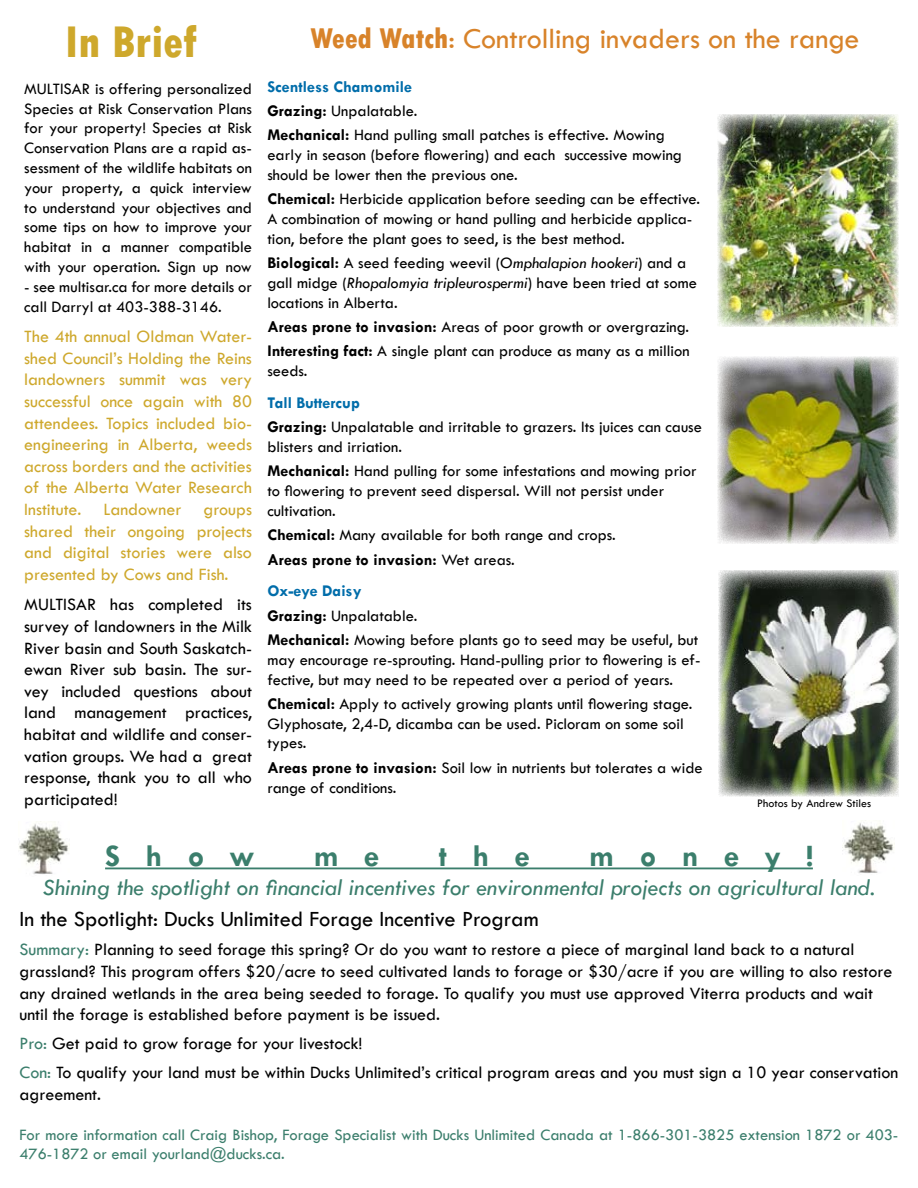
<style>
.page{position:relative;width:918px;height:1188px;background:#fff}
.page>*{position:absolute;margin:0;border:0;box-sizing:border-box;transform-origin:0 0}
.t1{font:800 condensed 46.5px "Tw Cen";color:#cea82c}
.t2{font:700 31.5px "Tw Cen";letter-spacing:.81em;color:#3b7e6c}
.t3{font:30px "Tw Cen";color:#d8832a}
.t4{font:italic 24px "Tw Cen";color:#3b7e6c}
.t5{font:22.5px "Tw Cen";color:#000}
.t6{font:18px/21.6px "Tw Cen";color:#000}
.t7{font:18px/21.6px "Tw Cen";color:#cea82c;text-align:justify}
.t8{font:16.5px/19.8px "Tw Cen";color:#000}
.t9{font:16.5px/19.8px "Tw Cen";color:#3b7e6c}
.t10{font:12px "Tw Cen";color:#000}
.s1{font-weight:800;font-stretch:condensed}
.s2{font-weight:700;color:#006daa}
.s3{font-weight:700}
.s4{font-style:italic}
.s5{color:#3b7e6c}
</style>
<div class="page">
<hr style="left:105px;top:868px;width:708px;height:1px;background:#3b7e6c">
<img style="left:18px;top:821px;width:52px;height:53px">
<img style="left:843px;top:820px;width:51px;height:53px">
<img style="left:718px;top:114px;width:180px;height:212px">
<img style="left:718px;top:357px;width:181px;height:186px">
<img style="left:719px;top:570px;width:180px;height:226px">
<h1 class="t1" style="left:65px;top:15px;width:133px">In Brief</h1>
<h3 class="t3" style="left:310px;top:20px;width:551px"><span class="s1">Weed Watch</span>: Controlling invaders on the range</h3>
<p class="t8" style="left:267px;top:74px;width:399px;line-height:24.3px"><span class="s2">Scentless Chamomile<br></span><span class="s3">Grazing:</span> Unpalatable.<br><span class="s3">Mechanical:</span> Hand pulling small patches is effective. Mowing</p>
<p class="t8" style="left:267px;top:145px;width:416px">early in season (before flowering) and each successive mowing should be lower then the previous one.</p>
<p class="t8" style="left:267px;top:189px;width:434px"><span class="s3">Chemical:</span> Herbicide application before seeding can be effective.<br>A combination of mowing or hand pulling and herbicide applica&shy;tion, before the plant goes to seed, is the best method.</p>
<p class="t8" style="left:267px;top:253px;width:431px"><span class="s3">Biological:</span> A seed feeding weevil (<span class="s4">Omphalapion hookeri</span>) and a gall midge (<span class="s4">Rhopalomyia tripleurospermi</span>) have been tried at some locations in Alberta.</p>
<p class="t8" style="left:267px;top:315px;width:424px;line-height:24.3px"><span class="s3">Areas prone to invasion:</span> Areas of poor growth or overgrazing.<br><span class="s3">Interesting fact:</span> A single plant can produce as many as a million</p>
<p class="t8" style="left:267px;top:361px;width:42px">seeds.</p>
<p class="t8" style="left:267px;top:391px;width:436px;line-height:24.3px"><span class="s2">Tall Buttercup<br></span><span class="s3">Grazing:</span> Unpalatable and irritable to grazers. Its juices can cause</p>
<p class="t8" style="left:267px;top:435px;width:431px;line-height:24.3px">blisters and irriation.<br><span class="s3">Mechanical:</span> Hand pulling for some infestations and mowing prior</p>
<p class="t8" style="left:267px;top:481px;width:399px">to flowering to prevent seed dispersal. Will not persist under cultivation.</p>
<p class="t8" style="left:267px;top:523px;width:350px;line-height:24.3px"><span class="s3">Chemical:</span> Many available for both range and crops.<br><span class="s3">Areas prone to invasion:</span> Wet areas.</p>
<p class="t8" style="left:267px;top:579px;width:432px;line-height:24.3px"><span class="s2">Ox-eye Daisy<br></span><span class="s3">Grazing:</span> Unpalatable.<br><span class="s3">Mechanical:</span> Mowing before plants go to seed may be useful, but</p>
<p class="t8" style="left:267px;top:650px;width:435px">may encourage re-sprouting. Hand-pulling prior to flowering is ef&shy;fective, but may need to be repeated over a period of years.</p>
<p class="t8" style="left:267px;top:694px;width:427px"><span class="s3">Chemical:</span> Apply to actively growing plants until flowering stage.<br>Glyphosate, 2,4-D, dicamba can be used. Picloram on some soil types.</p>
<p class="t8" style="left:267px;top:758px;width:437px"><span class="s3">Areas prone to invasion:</span> Soil low in nutrients but tolerates a wide range of conditions.</p>
<p class="t10" style="left:757px;top:796px;width:115px">Photos by Andrew Stiles</p>
<p class="t8" style="left:24px;top:79px;width:229px;text-align:justify">MULTISAR is offering personalized Species at Risk Conservation Plans for your property! Species at Risk Conservation Plans are a rapid as&shy;sessment of the wildlife habitats on your property, a quick interview to understand your objectives and some tips on how to improve your habitat in a manner compatible with your operation. Sign up now</p>
<p class="t8" style="left:24px;top:277px;width:229px">- see multisar.ca for more details or call Darryl at 403-388-3146.</p>
<p class="t7" style="left:24px;top:326px;width:229px">The 4th annual Oldman Water&shy;shed Council’s Holding the Reins landowners summit was very successful once again with 80 attendees. Topics included bio&shy;engineering in Alberta, weeds across borders and the activities of the Alberta Water Research Institute. Landowner groups shared their ongoing projects and digital stories were also presented by Cows and Fish.</p>
<p class="t6" style="left:24px;top:594px;width:229px;text-align:justify">MULTISAR has completed its survey of landowners in the Milk River basin and South Saskatch&shy;ewan River sub basin. The sur&shy;vey included questions about land management practices, habitat and wildlife and conser&shy;vation groups. We had a great response, thank you to all who participated!</p>
<h2 class="t2" style="left:105px;top:837px;width:151px">Show</h2>
<h2 class="t2" style="left:314px;top:837px;width:67px">m e</h2>
<h2 class="t2" style="left:439px;top:837px;width:93px">the</h2>
<h2 class="t2" style="left:589px;top:837px;width:225px">money!</h2>
<h3 class="t4" style="left:43px;top:873px;width:834px">Shining the spotlight on financial incentives for environmental projects on agricultural land.</h3>
<h3 class="t5" style="left:20px;top:906px;width:521px">In the Spotlight: Ducks Unlimited Forage Incentive Program</h3>
<p class="t6" style="left:20px;top:939px;width:874px"><span class="s5">Summary:</span> Planning to seed forage this spring? Or do you want to restore a piece of marginal land back to a natural grassland? This program offers $20/acre to seed cultivated lands to forage or $30/acre if you are willing to also restore any drained wetlands in the area being seeded to forage. To qualify you must use approved Viterra products and wait until the forage is established before payment is be issued.</p>
<p class="t6" style="left:20px;top:1029px;width:880px;line-height:29.1px"><span class="s5">Pro:</span> Get paid to grow forage for your livestock!<br><span class="s5">Con:</span> To qualify your land must be within Ducks Unlimited’s critical program areas and you must sign a 10 year conservation</p>
<p class="t6" style="left:20px;top:1084px;width:83px">agreement.</p>
<p class="t9" style="left:20px;top:1125px;width:880px">For more information call Craig Bishop, Forage Specialist with Ducks Unlimited Canada at 1-866-301-3825 extension 1872 or 403-<br>476-1872 or email yourland@ducks.ca.</p>
</div>
